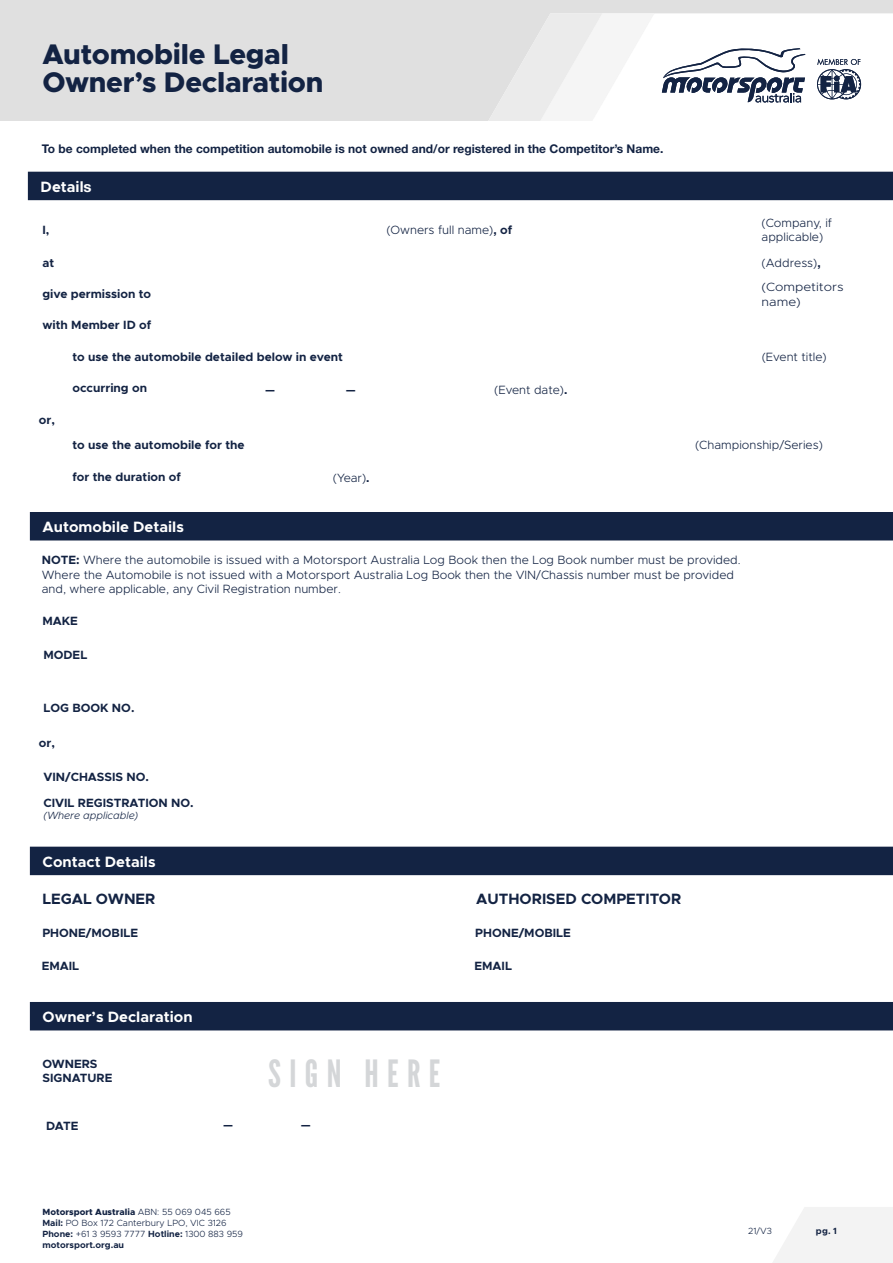
<style>
.page{position:relative;width:893px;height:1263px;background:#fff}
.page>*{position:absolute;margin:0;border:0;box-sizing:border-box;transform-origin:0 0}
.t1{font:37.5px "League Gothic";letter-spacing:.225em;color:#d4d6d8}
.t2{font:800 28.5px/28.5px "Metropolis";letter-spacing:-.01em;color:#132343}
.t3{font:700 15px "Metropolis";color:#fff}
.t4{font:700 15px "Metropolis";color:#132343}
.t5{font:300 12px/14.4px "Metropolis";color:#132343}
.t6{font:700 12px/14.4px "Metropolis";color:#132343}
.t7{font:700 12px "Helvetica Neue LT Std";color:#132343}
.t8{font:300 12px "Metropolis";color:#132343;scale:1.1 1}
.t9{font:italic 300 10.5px "Metropolis";color:#132343}
.t10{font:300 9px/10.8px "Metropolis";color:#132343}
.t11{font:700 9px "Metropolis";color:#132343}
.s1{font-family:"Helvetica Neue LT Std"}
.s2{font-family:"Helvetica Neue LT Std";font-weight:700}
.s3{font-weight:700}
.s4{font-weight:800}
</style>
<div class="page">
<svg style="left:0;top:0;width:893px;height:120px;fill:#e0e0e0"></svg>
<svg style="left:483px;top:13px;width:171px;height:107px"></svg>
<svg style="left:773px;top:1207px;width:120px;height:56px"></svg>
<div style="left:28px;top:172px;width:865px;height:28px;background:#132343"></div>
<div style="left:30px;top:847px;width:863px;height:28px;background:#132343"></div>
<div style="left:30px;top:1002px;width:863px;height:28px;background:#132343"></div>
<div style="left:30px;top:512px;width:863px;height:28px;background:#132343"></div>
<h2 class="t2" style="left:43px;top:40px;width:282px">Automobile Legal<br>Owner’s Declaration</h2>
<p class="t7" style="left:42px;top:141px;width:623px">To be completed when the competition automobile is not owned and/or registered in the Competitor’s Name.</p>
<p class="t3" style="left:41px;top:177px;width:52px">Detai<span class="s1">ls</span></p>
<p class="t6" style="left:42px;top:222px;width:8px">I,</p>
<p class="t6" style="left:42px;top:256px;width:13px">at</p>
<p class="t6" style="left:42px;top:287px;width:110px">give permission to</p>
<p class="t6" style="left:42px;top:318px;width:110px">with Member ID of</p>
<p class="t6" style="left:72px;top:349px;width:272px">to use the automobile detailed below in event</p>
<p class="t6" style="left:39px;top:413px;width:18px">or,</p>
<p class="t6" style="left:72px;top:381px;width:76px">occurring on</p>
<p class="t6" style="left:72px;top:438px;width:174px">to use the automobile for the</p>
<p class="t6" style="left:72px;top:469px;width:110px">for the duration of</p>
<p class="t3" style="left:43px;top:517px;width:143px">Automobile Details</p>
<p class="t7" style="left:264px;top:382px;width:13px">—</p>
<p class="t7" style="left:345px;top:382px;width:13px">—</p>
<p class="t5" style="left:333px;top:471px;width:38px">(Year)<span class="s2">.</span></p>
<p class="t5" style="left:386px;top:222px;width:127px">(Owners full name)<span class="s2">,</span> <span class="s3">of</span></p>
<p class="t5" style="left:494px;top:383px;width:75px">(Event date)<span class="s2">.</span></p>
<p class="t5" style="left:762px;top:215px;width:72px">(Company, if applicable)</p>
<p class="t5" style="left:762px;top:251px;width:83px;line-height:24.3px">(Address)<span class="s2">, </span>(Competitors</p>
<p class="t8" style="left:762px;top:294px;width:37px">name)</p>
<p class="t5" style="left:762px;top:349px;width:67px">(Event title)</p>
<p class="t5" style="left:695px;top:438px;width:129px">(Championship/Series)</p>
<p class="t5" style="left:42px;top:553px;width:700px"><span class="s3">NOTE:</span> Where the automobile is issued with a Motorsport Australia Log Book then the Log Book number must be provided.<br>Where the Automobile is not issued with a Motorsport Australia Log Book then the VIN/Chassis number must be provided and, where applicable, any Civil Registration number.</p>
<p class="t6" style="left:42px;top:614px;width:37px">MAKE</p>
<p class="t6" style="left:43px;top:647px;width:45px">MODEL</p>
<p class="t6" style="left:43px;top:701px;width:93px">LOG BOOK NO.</p>
<p class="t6" style="left:39px;top:735px;width:18px">or,</p>
<p class="t6" style="left:43px;top:764px;width:152px;line-height:25.5px">VIN/CHASSIS NO.<br>CIVIL REGISTRATION NO.</p>
<p class="t9" style="left:43px;top:809px;width:96px">(Where applicable)</p>
<p class="t3" style="left:43px;top:852px;width:114px">Contact Details</p>
<p class="t4" style="left:42px;top:889px;width:115px">LEGAL OWNER</p>
<p class="t4" style="left:476px;top:889px;width:206px">AUTHORISED COMPETITOR</p>
<p class="t6" style="left:42px;top:926px;width:97px">PHONE/MOBILE</p>
<p class="t6" style="left:475px;top:926px;width:97px">PHONE/MOBILE</p>
<p class="t6" style="left:42px;top:959px;width:39px">EMAIL</p>
<p class="t6" style="left:474px;top:959px;width:39px">EMAIL</p>
<p class="t3" style="left:43px;top:1007px;width:152px">Owner’s Declaration</p>
<p class="t6" style="left:42px;top:1056px;width:72px">OWNERS<br>SIGNATURE</p>
<h1 class="t1" style="left:268px;top:1051px;width:174px">SIGN HERE</h1>
<p class="t6" style="left:46px;top:1118px;width:34px">DATE</p>
<p class="t7" style="left:222px;top:1117px;width:13px">—</p>
<p class="t7" style="left:300px;top:1117px;width:13px">—</p>
<p class="t10" style="left:43px;top:1207px;width:202px"><span class="s4">Motorsport Australia</span> ABN: 55 069 045 665<br><span class="s3">Mail:</span> PO Box 172 Canterbury LPO, VIC 3126<br><span class="s3">Phone:</span> +61 3 9593 7777 <span class="s3">Hotline:</span> 1300 883 959 <span class="s3">motorsport.org.au</span></p>
<p class="t10" style="left:748px;top:1225px;width:25px">21/V3</p>
<p class="t11" style="left:816px;top:1225px;width:23px">pg. 1</p>
</div>
